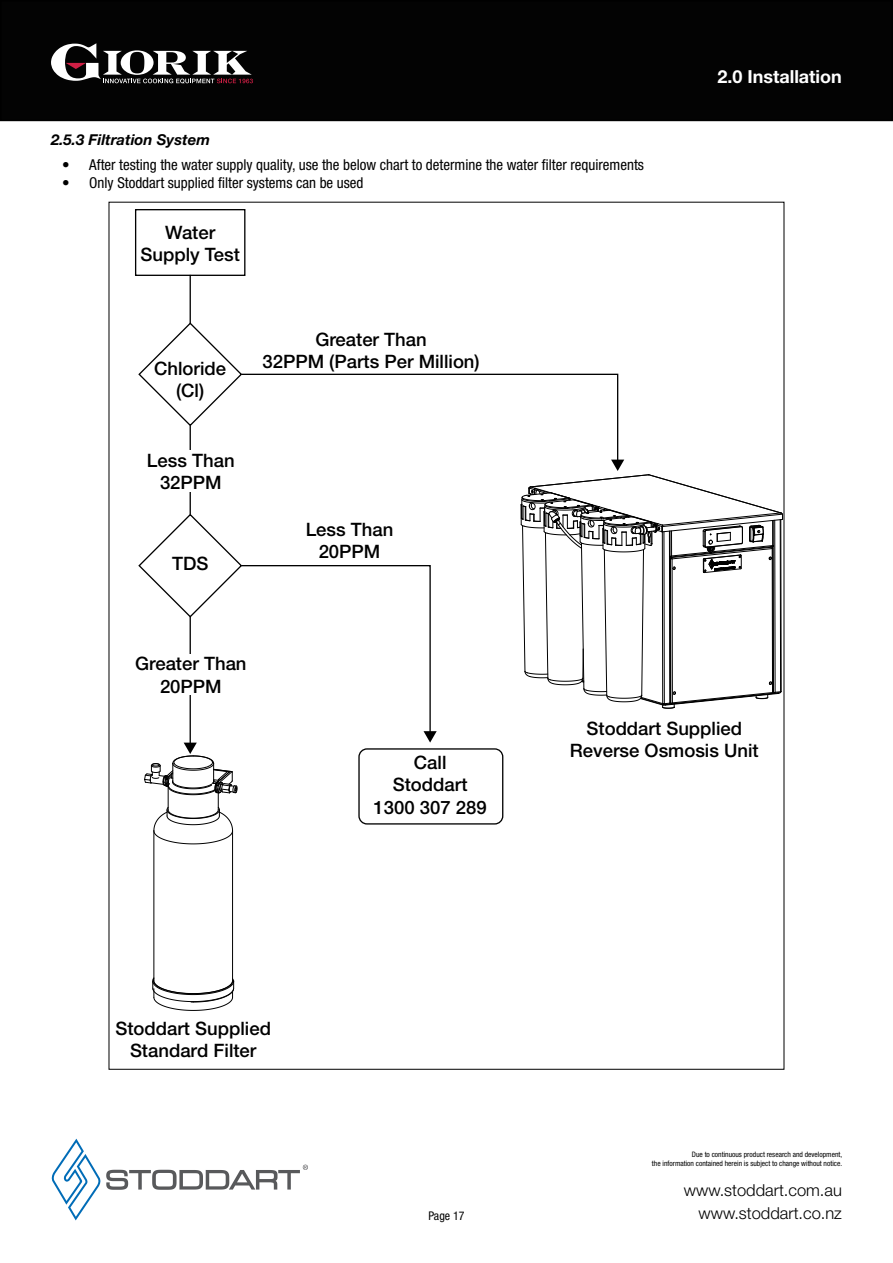
<style>
.page{position:relative;width:893px;height:1263px;background:#fff}
.page>*{position:absolute;margin:0;border:0;box-sizing:border-box;transform-origin:0 0}
.t1{font:500 18.45px/22.2px "Helvetica Neue";color:#000;text-align:center}
.t2{font:700 18px "Helvetica Neue LT Pro";color:#fff}
.t3{font:300 16.5px/22.8px "Helvetica Neue LT Pro";color:#000;text-align:right}
.t4{font:condensed 15px "Helvetica Neue LT Pro";color:#000}
.t5{font:italic 700 15px "Helvetica Neue LT Pro";color:#000}
.t6{font:condensed 12px "Helvetica Neue LT Pro";color:#000}
.t7{font:condensed 7.5px/9px "Helvetica Neue LT Pro";color:#000;text-align:right}
</style>
<div class="page">
<svg style="left:51px;top:1139px;width:257px;height:81px"></svg>
<div style="left:1px;top:1px;width:891px;height:119px;background:#030303"></div>
<div style="left:0;top:0;width:893px;height:121px;border:2px solid #000"></div>
<svg style="left:51px;top:43px;width:202px;height:41px"></svg>
<hr style="left:190px;top:275px;width:1px;height:48px;background:#000">
<hr style="left:232px;top:831px;width:1px;height:149px;background:#000">
<hr style="left:154px;top:831px;width:1px;height:149px;background:#000">
<svg style="left:152px;top:977px;width:82px;height:34px"></svg>
<svg style="left:138px;top:321px;width:644px;height:523px"></svg>
<div style="left:135px;top:209px;width:110px;height:67px;border:1px solid #000"></div>
<div style="left:358px;top:748px;width:145px;height:76px;border:1px solid #000;border-radius:8px"></div>
<div style="left:177px;top:654px;width:28px;height:41px;background:#fff"></div>
<p class="t5" style="left:51px;top:130px;width:160px">2.5.3 Filtration System</p>
<p class="t4" style="left:62px;top:156px;width:583px">• After testing the water supply quality, use the below chart to determine the water filter requirements</p>
<p class="t4" style="left:62px;top:174px;width:303px">• Only Stoddart supplied filter systems can be used</p>
<p class="t1" style="left:141px;top:221px;width:101px">Water<br>Supply Test</p>
<p class="t1" style="left:154px;top:357px;width:73px">Chloride (Cl)</p>
<p class="t1" style="left:147px;top:449px;width:89px">Less Than<br>32PPM</p>
<p class="t1" style="left:172px;top:552px;width:38px">TDS</p>
<p class="t1" style="left:262px;top:328px;width:219px">Greater Than<br>32PPM (Parts Per Million)</p>
<p class="t1" style="left:306px;top:518px;width:89px">Less Than<br>20PPM</p>
<p class="t1" style="left:135px;top:652px;width:113px">Greater Than<br>20PPM</p>
<p class="t2" style="left:717px;top:65px;width:126px">2.0 Installation</p>
<p class="t1" style="left:115px;top:1017px;width:157px">Stoddart Supplied<br>Standard Filter</p>
<p class="t1" style="left:374px;top:751px;width:115px">Call<br>Stoddart<br>1300 307 289</p>
<p class="t1" style="left:570px;top:717px;width:190px">Stoddart Supplied<br>Reverse Osmosis Unit</p>
<p class="t6" style="left:428px;top:1209px;width:38px">Page 17</p>
<p class="t7" style="left:652px;top:1150px;width:192px">Due to continuous product research and development,<br>the information contained herein is subject to change without notice.</p>
<p class="t3" style="left:684px;top:1178px;width:160px">www.stoddart.com.au www.stoddart.co.nz</p>
</div>
